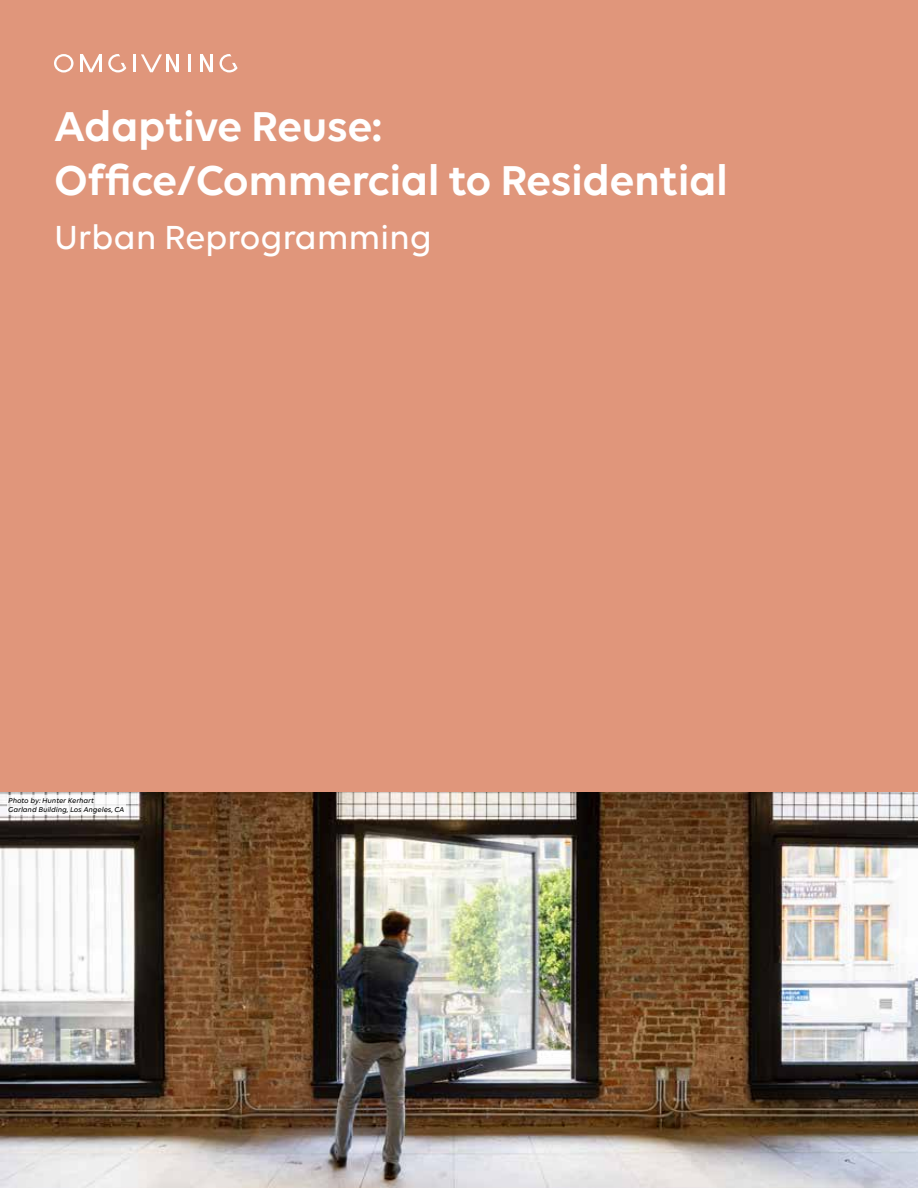
<style>
.page{position:relative;width:918px;height:1188px;background:#fff}
.page>*{position:absolute;margin:0;border:0;box-sizing:border-box;transform-origin:0 0}
.t1{font:600 45px/54px "Volte";letter-spacing:-.01em;color:#fff}
.t2{font:500 36px "Volte";letter-spacing:-.01em;color:#fff}
.t3{font:italic 500 7.5px/9px "Volte";color:#000101}
</style>
<div class="page">
<div style="left:0;top:0;width:918px;height:792px;background:#e0967b"></div>
<hr style="left:133px;top:54px;width:3px;height:18px;background:#fff">
<hr style="left:188px;top:54px;width:3px;height:18px;background:#fff">
<svg style="left:81px;top:54px;width:21px;height:18px"></svg>
<svg style="left:141px;top:54px;width:38px;height:18px"></svg>
<svg style="left:200px;top:54px;width:10px;height:18px"></svg>
<hr style="left:210px;top:54px;width:3px;height:18px;background:#fff">
<svg style="left:54px;top:54px;width:20px;height:19px"></svg>
<svg style="left:108px;top:54px;width:18px;height:18px"></svg>
<svg style="left:220px;top:54px;width:18px;height:18px"></svg>
<img style="left:0;top:792px;width:918px;height:396px">
<svg style="left:7px;top:796px;width:119px;height:19px"></svg>
<h1 class="t1" style="left:54px;top:98px;width:676px">Adaptive Reuse:<br>Office/Commercial to Residential</h1>
<h2 class="t2" style="left:54px;top:217px;width:380px">Urban Reprogramming</h2>
<p class="t3" style="left:8px;top:796px;width:118px">Photo by: Hunter Kerhart<br>Garland Building, Los Angeles, CA</p>
</div>
